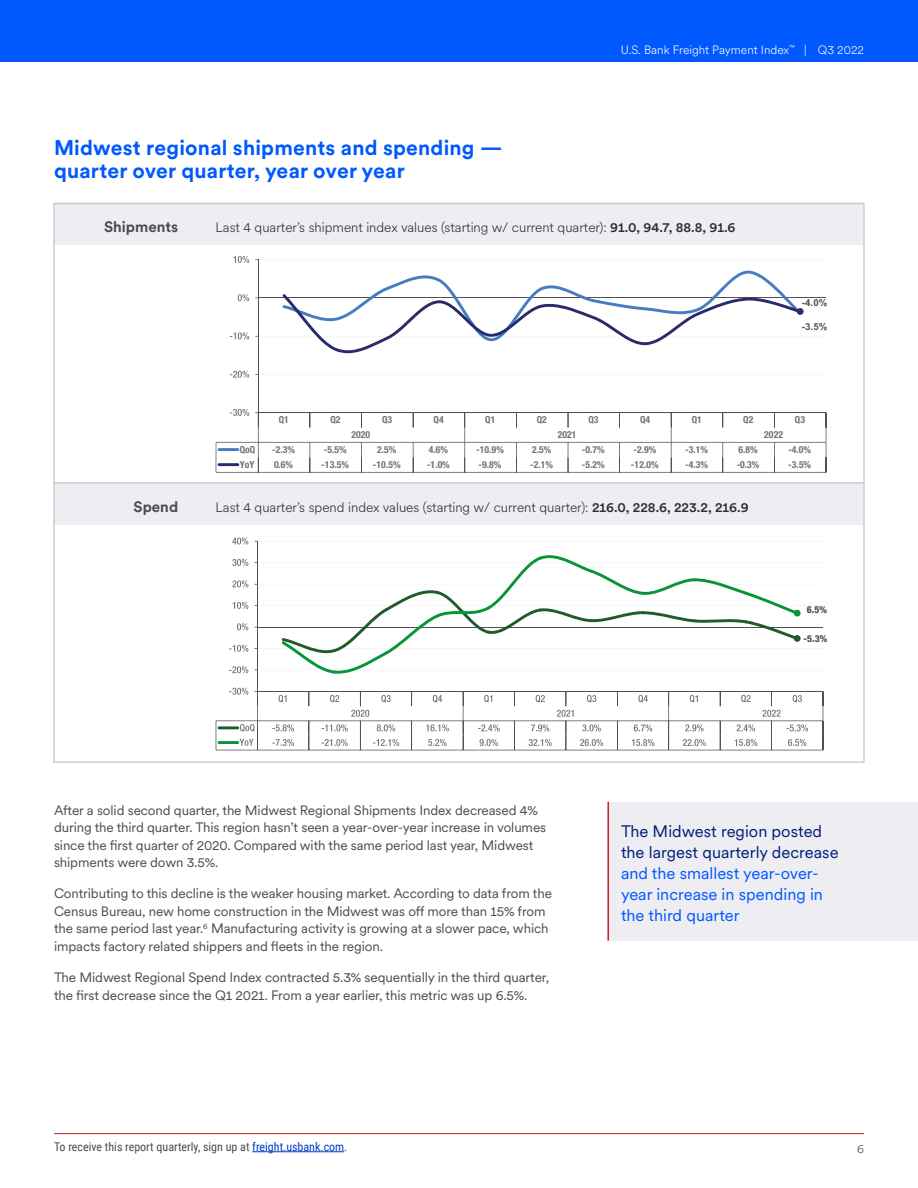
<style>
.page{position:relative;width:918px;height:1188px;background:#fff}
.page>*{position:absolute;margin:0;border:0;box-sizing:border-box;transform-origin:0 0}
.t1{font:700 21px/23.1px "U.S.Bank Circular";letter-spacing:.01em;color:#0058ff}
.t2{font:16.5px/21px "U.S.Bank Circular";color:#0058ff}
.t3{font:16.5px/21px "U.S.Bank Circular";color:#001e79}
.t4{font:700 15px "U.S.Bank Circular";color:#4c4c50}
.t5{font:13.5px/17.5px "U.S.Bank Circular";letter-spacing:-.01em;color:#4c4c50}
.t6{font:300 13.5px "U.S.Bank Circular";color:#2e2e32}
.t7{font:12px "Roboto Condensed";color:#4c4c50}
.t8{font:300 12px "U.S.Bank Circular";color:#fff}
.t9{font:300 12px "U.S.Bank Circular";color:#4c4c50}
.t10{font:700 condensed 9.75px "Helvetica Neue LT Std";letter-spacing:.005em;color:#747173}
.t11{font:700 9.75px "Arial";color:#534f52}
.t12{font:800 condensed 9.6px "Helvetica Neue LT Std";color:#534f52}
.s1{font-weight:500}
.s2{color:#003cc8}
</style>
<div class="page">
<div style="left:54px;top:203px;width:810px;height:42px;background:#eeeef2"></div>
<div style="left:54px;top:483px;width:810px;height:42px;background:#eeeef2"></div>
<div style="left:608px;top:802px;width:310px;height:139px;background:#eeeef2"></div>
<div style="left:0;top:0;width:918px;height:61px;background:#0058ff"></div>
<hr style="left:258px;top:259px;width:568px;height:1px;background:#f4f4f8">
<hr style="left:258px;top:336px;width:568px;height:1px;background:#f4f4f8">
<hr style="left:258px;top:374px;width:568px;height:1px;background:#f4f4f8">
<hr style="left:258px;top:260px;width:1px;height:153px;background:#534f52">
<hr style="left:258px;top:298px;width:568px;height:1px;background:#534f52">
<svg style="left:826px;top:413px;width:1px;height:29px"></svg>
<svg style="left:826px;top:457px;width:1px;height:15px"></svg>
<hr style="left:216px;top:472px;width:610px;height:1px;background:#534f52">
<svg style="left:283px;top:271px;width:519px;height:82px"></svg>
<div style="left:797px;top:308px;width:7px;height:7px;background:#292b6a;border-radius:50%"></div>
<svg style="left:216px;top:409px;width:610px;height:63px"></svg>
<svg style="left:230px;top:371px;width:19px;height:7px"></svg>
<svg style="left:230px;top:332px;width:19px;height:7px"></svg>
<svg style="left:238px;top:294px;width:11px;height:7px"></svg>
<svg style="left:233px;top:256px;width:16px;height:7px"></svg>
<hr style="left:258px;top:541px;width:565px;height:1px;background:#f4f4f8">
<hr style="left:258px;top:562px;width:565px;height:1px;background:#f4f4f8">
<hr style="left:258px;top:584px;width:565px;height:1px;background:#f4f4f8">
<hr style="left:258px;top:605px;width:565px;height:1px;background:#f4f4f8">
<hr style="left:258px;top:648px;width:565px;height:1px;background:#f4f4f8">
<hr style="left:258px;top:670px;width:565px;height:1px;background:#f4f4f8">
<hr style="left:258px;top:627px;width:565px;height:1px;background:#534f52">
<hr style="left:258px;top:691px;width:565px;height:1px;background:#534f52">
<svg style="left:720px;top:692px;width:1px;height:14px"></svg>
<svg style="left:617px;top:692px;width:1px;height:14px"></svg>
<svg style="left:514px;top:692px;width:1px;height:14px"></svg>
<svg style="left:411px;top:692px;width:1px;height:14px"></svg>
<svg style="left:309px;top:692px;width:1px;height:14px"></svg>
<svg style="left:279px;top:695px;width:8px;height:8px"></svg>
<svg style="left:433px;top:695px;width:9px;height:8px"></svg>
<svg style="left:484px;top:695px;width:8px;height:8px"></svg>
<svg style="left:587px;top:695px;width:9px;height:8px"></svg>
<svg style="left:638px;top:695px;width:10px;height:8px"></svg>
<svg style="left:690px;top:695px;width:8px;height:8px"></svg>
<svg style="left:741px;top:695px;width:10px;height:8px"></svg>
<hr style="left:216px;top:720px;width:607px;height:1px;background:#534f52">
<hr style="left:218px;top:726px;width:21px;height:3px;background:#205b29">
<svg style="left:272px;top:724px;width:22px;height:7px"></svg>
<svg style="left:426px;top:724px;width:23px;height:7px"></svg>
<svg style="left:478px;top:724px;width:22px;height:7px"></svg>
<svg style="left:582px;top:724px;width:19px;height:7px"></svg>
<svg style="left:634px;top:724px;width:18px;height:7px"></svg>
<svg style="left:685px;top:724px;width:19px;height:7px"></svg>
<svg style="left:737px;top:724px;width:18px;height:7px"></svg>
<svg style="left:823px;top:692px;width:1px;height:58px"></svg>
<svg style="left:720px;top:721px;width:1px;height:29px"></svg>
<svg style="left:668px;top:692px;width:1px;height:58px"></svg>
<svg style="left:617px;top:721px;width:1px;height:29px"></svg>
<svg style="left:514px;top:721px;width:1px;height:29px"></svg>
<svg style="left:463px;top:692px;width:1px;height:58px"></svg>
<svg style="left:411px;top:721px;width:1px;height:29px"></svg>
<svg style="left:309px;top:721px;width:1px;height:29px"></svg>
<hr style="left:216px;top:750px;width:607px;height:1px;background:#534f52">
<svg style="left:216px;top:721px;width:1px;height:29px"></svg>
<hr style="left:218px;top:741px;width:21px;height:3px;background:#0a9439">
<svg style="left:272px;top:739px;width:22px;height:7px"></svg>
<svg style="left:322px;top:692px;width:77px;height:58px"></svg>
<svg style="left:428px;top:739px;width:19px;height:7px"></svg>
<svg style="left:480px;top:739px;width:18px;height:7px"></svg>
<svg style="left:529px;top:692px;width:45px;height:58px"></svg>
<svg style="left:580px;top:739px;width:23px;height:7px"></svg>
<svg style="left:632px;top:739px;width:23px;height:7px"></svg>
<svg style="left:683px;top:739px;width:23px;height:7px"></svg>
<svg style="left:735px;top:739px;width:22px;height:7px"></svg>
<svg style="left:763px;top:692px;width:45px;height:58px"></svg>
<hr style="left:257px;top:541px;width:1px;height:151px;background:#534f52">
<svg style="left:282px;top:555px;width:517px;height:119px"></svg>
<div style="left:794px;top:610px;width:7px;height:7px;background:#0a9439;border-radius:50%"></div>
<svg style="left:229px;top:688px;width:29px;height:62px"></svg>
<svg style="left:229px;top:666px;width:19px;height:7px"></svg>
<svg style="left:229px;top:645px;width:19px;height:7px"></svg>
<svg style="left:237px;top:623px;width:11px;height:7px"></svg>
<svg style="left:233px;top:602px;width:15px;height:7px"></svg>
<svg style="left:232px;top:580px;width:16px;height:7px"></svg>
<svg style="left:232px;top:559px;width:16px;height:7px"></svg>
<svg style="left:232px;top:538px;width:16px;height:6px"></svg>
<hr style="left:608px;top:802px;width:1px;height:139px;background:#d11b25">
<hr style="left:54px;top:482px;width:810px;height:2px;background:#ccccd2">
<hr style="left:252px;top:1151px;width:92px;height:1px;background:#003cc8">
<hr style="left:54px;top:1133px;width:810px;height:1px;background:#d11b25">
<p class="t8" style="left:621px;top:42px;width:245px">U.S. Bank Freight Payment Index<sup>™</sup> | Q3 2022</p>
<h1 class="t1" style="left:54px;top:135px;width:450px">Midwest regional shipments and spending — quarter over quarter, year over year</h1>
<p class="t6" style="left:216px;top:218px;width:522px">Last 4 quarter’s shipment index values (starting w/ current quarter): <span class="s1">91.0, 94.7, 88.8, 91.6</span></p>
<p class="t4" style="left:104px;top:217px;width:76px">Shipments</p>
<p class="t11" style="left:802px;top:296px;width:27px">-4.0%</p>
<p class="t11" style="left:802px;top:320px;width:27px">-3.5%</p>
<p class="t10" style="left:279px;top:414px;width:12px">Q1</p>
<p class="t10" style="left:330px;top:414px;width:12px">Q2</p>
<p class="t10" style="left:382px;top:414px;width:12px">Q3</p>
<p class="t10" style="left:434px;top:414px;width:12px">Q4</p>
<p class="t10" style="left:485px;top:414px;width:12px">Q1</p>
<p class="t10" style="left:537px;top:414px;width:12px">Q2</p>
<p class="t10" style="left:588px;top:414px;width:12px">Q3</p>
<p class="t10" style="left:640px;top:414px;width:12px">Q4</p>
<p class="t10" style="left:692px;top:414px;width:12px">Q1</p>
<p class="t10" style="left:743px;top:414px;width:12px">Q2</p>
<p class="t10" style="left:795px;top:414px;width:12px">Q3</p>
<p class="t10" style="left:351px;top:429px;width:20px">2020</p>
<p class="t10" style="left:558px;top:429px;width:20px">2021</p>
<p class="t10" style="left:764px;top:429px;width:20px">2022</p>
<p class="t4" style="left:134px;top:496px;width:46px">Spend</p>
<p class="t10" style="left:240px;top:443px;width:17px">QoQ</p>
<p class="t10" style="left:272px;top:444px;width:24px">-2.3%</p>
<p class="t10" style="left:324px;top:444px;width:24px">-5.5%</p>
<p class="t10" style="left:377px;top:444px;width:21px">2.5%</p>
<p class="t10" style="left:429px;top:444px;width:21px">4.6%</p>
<p class="t10" style="left:476px;top:444px;width:29px">-10.9%</p>
<p class="t10" style="left:532px;top:444px;width:21px">2.5%</p>
<p class="t10" style="left:582px;top:444px;width:24px">-0.7%</p>
<p class="t10" style="left:633px;top:444px;width:24px">-2.9%</p>
<p class="t10" style="left:685px;top:444px;width:24px">-3.1%</p>
<p class="t10" style="left:739px;top:444px;width:21px">6.8%</p>
<p class="t10" style="left:788px;top:444px;width:24px">-4.0%</p>
<p class="t10" style="left:240px;top:458px;width:16px">YoY</p>
<p class="t10" style="left:274px;top:459px;width:21px">0.6%</p>
<p class="t10" style="left:321px;top:459px;width:29px">-13.5%</p>
<p class="t10" style="left:373px;top:459px;width:29px">-10.5%</p>
<p class="t10" style="left:427px;top:459px;width:24px">-1.0%</p>
<p class="t10" style="left:479px;top:459px;width:24px">-9.8%</p>
<p class="t10" style="left:530px;top:459px;width:24px">-2.1%</p>
<p class="t10" style="left:582px;top:459px;width:24px">-5.2%</p>
<p class="t10" style="left:631px;top:459px;width:29px">-12.0%</p>
<p class="t10" style="left:685px;top:459px;width:24px">-4.3%</p>
<p class="t10" style="left:737px;top:459px;width:24px">-0.3%</p>
<p class="t10" style="left:788px;top:459px;width:24px">-3.5%</p>
<p class="t6" style="left:216px;top:498px;width:535px">Last 4 quarter’s spend index values (starting w/ current quarter): <span class="s1">216.0, 228.6, 223.2, 216.9</span></p>
<p class="t12" style="left:807px;top:603px;width:22px">6.5%</p>
<p class="t12" style="left:804px;top:632px;width:25px">-5.3%</p>
<p class="t5" style="left:54px;top:801px;width:494px">After a solid second quarter, the Midwest Regional Shipments Index decreased 4% during the third quarter. This region hasn’t seen a year-over-year increase in volumes since the first quarter of 2020. Compared with the same period last year, Midwest shipments were down 3.5%.</p>
<p class="t5" style="left:54px;top:884px;width:499px">Contributing to this decline is the weaker housing market. According to data from the Census Bureau, new home construction in the Midwest was off more than 15% from the same period last year.<sup>6</sup> Manufacturing activity is growing at a slower pace, which impacts factory related shippers and fleets in the region.</p>
<p class="t5" style="left:54px;top:968px;width:497px">The Midwest Regional Spend Index contracted 5.3% sequentially in the third quarter, the first decrease since the Q1 2021. From a year earlier, this metric was up 6.5%.</p>
<p class="t3" style="left:621px;top:820px;width:219px">The Midwest region posted the largest quarterly decrease</p>
<p class="t2" style="left:621px;top:862px;width:204px">and the smallest year-over&shy;year increase in spending in the third quarter</p>
<p class="t7" style="left:54px;top:1138px;width:295px">To receive this report quarterly, sign up at <span class="s2">freight.usbank.com</span>.</p>
<p class="t9" style="left:857px;top:1141px;width:8px">6</p>
</div>
